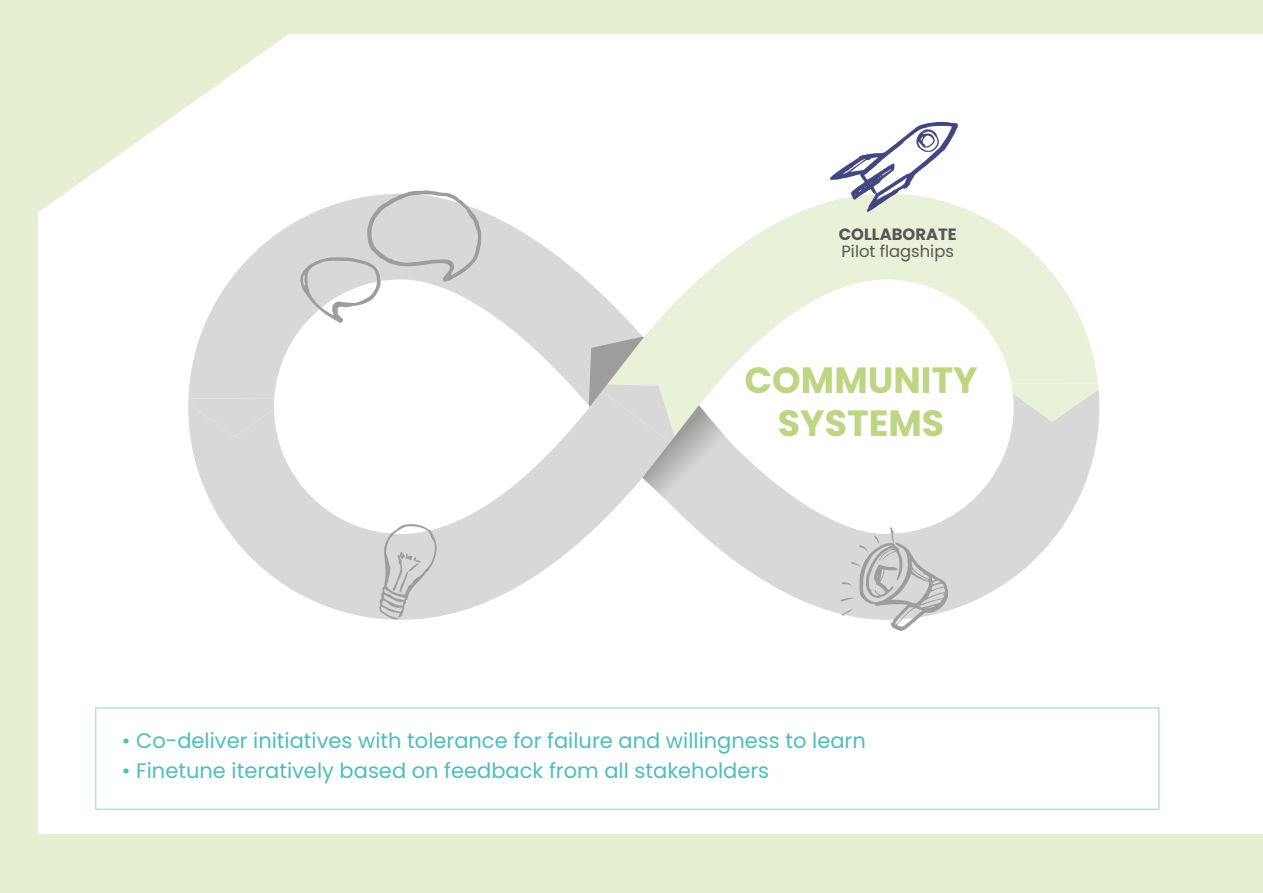
<style>
.page{position:relative;width:1263px;height:893px;background:#e6efd2}
.page>*{position:absolute;margin:0;border:0;box-sizing:border-box;transform-origin:0 0}
.t1{font:700 36.45px/43.8px "Poppins";color:#bdd684;text-align:center}
.t2{font:21px "Poppins";color:#50bcbd}
.t3{font:16.35px "Poppins";color:#575756}
.t4{font:700 16.35px "Poppins";color:#575756}
</style>
<div class="page">
<div style="left:38px;top:34px;width:1225px;height:799px;background:#fff"></div>
<svg style="left:189px;top:211px;width:418px;height:180px"></svg>
<svg style="left:188px;top:391px;width:429px;height:228px"></svg>
<svg style="left:607px;top:201px;width:491px;height:182px"></svg>
<svg style="left:672px;top:389px;width:427px;height:225px"></svg>
<div style="left:188px;top:398px;width:86px;height:39px;background:#d8d8d8"></div>
<svg style="left:1011px;top:383px;width:87px;height:39px;background:#e3e7d9"></svg>
<svg style="left:589px;top:337px;width:143px;height:169px;background:#d7dad3"></svg>
<svg style="left:379px;top:524px;width:59px;height:96px;background:#d1d1d1"></svg>
<svg style="left:300px;top:190px;width:181px;height:133px"></svg>
<svg style="left:840px;top:527px;width:108px;height:104px;background:#d1d1d1"></svg>
<svg style="left:830px;top:122px;width:128px;height:90px"></svg>
<svg style="left:38px;top:34px;width:266px;height:184px"></svg>
<div style="left:95px;top:707px;width:1064px;height:103px;border:2px solid #b8dfe0"></div>
<p class="t4" style="left:839px;top:225px;width:119px">COLLABORATE</p>
<p class="t3" style="left:841px;top:242px;width:114px">Pilot flagships</p>
<h1 class="t1" style="left:744px;top:358px;width:235px">COMMUNITY<br>SYSTEMS</h1>
<p class="t2" style="left:122px;top:728px;width:745px">• Co-deliver initiatives with tolerance for failure and willingness to learn</p>
<p class="t2" style="left:122px;top:758px;width:649px">• Finetune iteratively based on feedback from all stakeholders</p>
</div>
